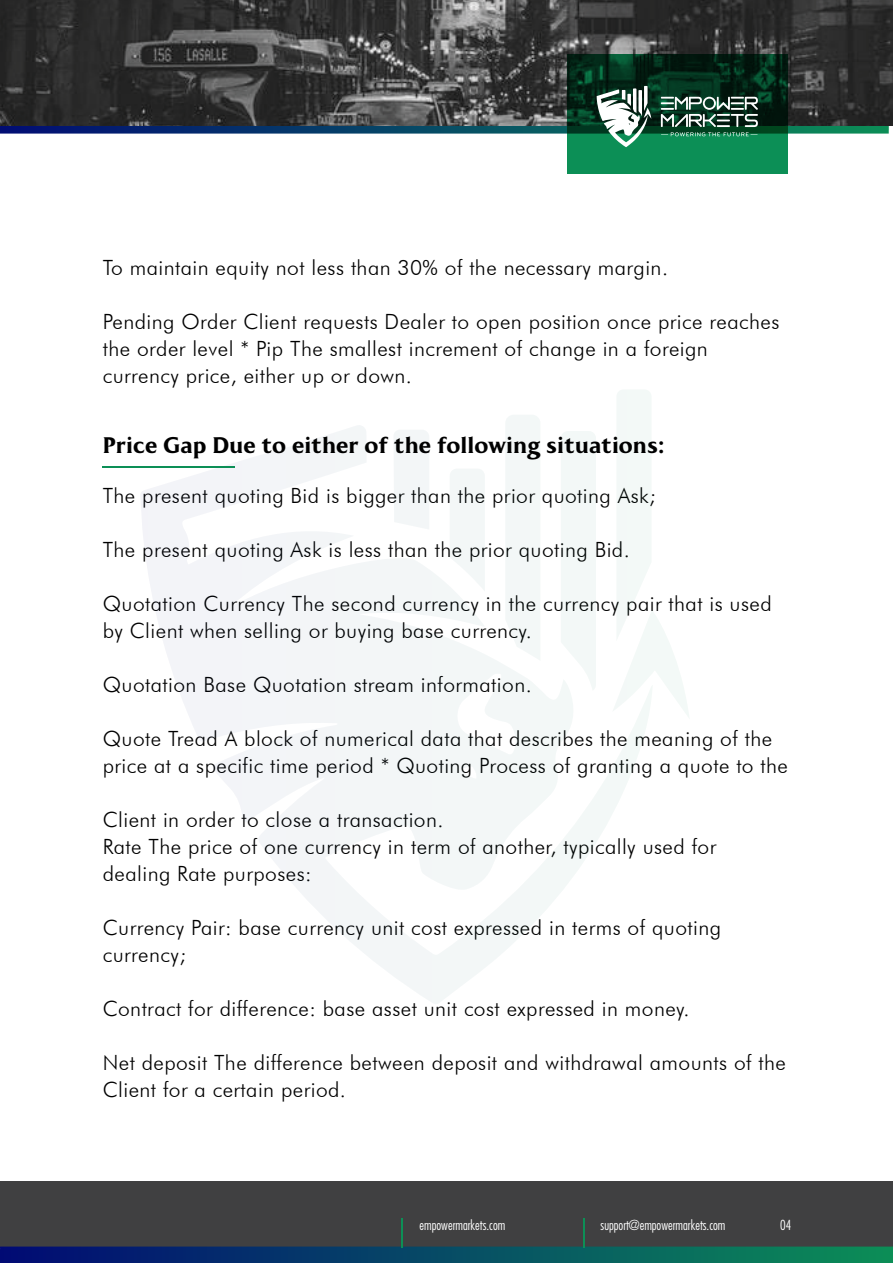
<style>
.page{position:relative;width:893px;height:1263px;background:#fff}
.page>*{position:absolute;margin:0;border:0;box-sizing:border-box;transform-origin:0 0}
.t1{font:22.5px "MADE Kenfolg";color:#000}
.t2{font:300 21px/27px "Futura BT";letter-spacing:.02em;color:#000}
.t3{font:300 condensed 13.5px "Futura";color:#fff}
</style>
<div class="page">
<svg style="left:141px;top:425px;width:506px;height:579px"></svg>
<div style="left:393px;top:430px;width:36px;height:100px;background:#f3f6f7"></div>
<svg style="left:450px;top:468px;width:35px;height:124px"></svg>
<div style="left:505px;top:415px;width:35px;height:246px;background:#f3f7f7"></div>
<svg style="left:561px;top:431px;width:35px;height:260px"></svg>
<svg style="left:612px;top:390px;width:77px;height:330px"></svg>
<div style="left:0;top:1181px;width:893px;height:66px;background:#404041"></div>
<hr style="left:103px;top:466px;width:132px;height:2px;background:#0c8f56">
<svg style="left:0;top:1218px;width:893px;height:45px"></svg>
<hr style="left:583px;top:1218px;width:2px;height:29px;background:#0c8f56">
<img style="left:0;top:0;width:893px;height:126px">
<svg style="left:567px;top:54px;width:221px;height:120px;background:#075835"></svg>
<svg style="left:0;top:86px;width:889px;height:61px"></svg>
<p class="t2" style="left:103px;top:254px;width:567px">To maintain equity not less than 30% of the necessary margin.</p>
<p class="t2" style="left:103px;top:308px;width:678px">Pending Order Client requests Dealer to open position once price reaches the order level * Pip The smallest increment of change in a foreign currency price, either up or down.</p>
<p class="t1" style="left:103px;top:432px;width:563px">Price Gap Due to either of the following situations:</p>
<p class="t2" style="left:103px;top:482px;width:554px">The present quoting Bid is bigger than the prior quoting Ask;</p>
<p class="t2" style="left:103px;top:536px;width:529px">The present quoting Ask is less than the prior quoting Bid.</p>
<p class="t2" style="left:103px;top:590px;width:670px">Quotation Currency The second currency in the currency pair that is used by Client when selling or buying base currency.</p>
<p class="t2" style="left:103px;top:671px;width:430px">Quotation Base Quotation stream information.</p>
<p class="t2" style="left:103px;top:725px;width:687px">Quote Tread A block of numerical data that describes the meaning of the price at a specific time period * Quoting Process of granting a quote to the</p>
<p class="t2" style="left:103px;top:806px;width:615px">Client in order to close a transaction.<br>Rate The price of one currency in term of another, typically used for dealing Rate purposes:</p>
<p class="t2" style="left:103px;top:914px;width:620px">Currency Pair: base currency unit cost expressed in terms of quoting currency;</p>
<p class="t2" style="left:103px;top:995px;width:588px">Contract for difference: base asset unit cost expressed in money.</p>
<p class="t2" style="left:103px;top:1049px;width:685px">Net deposit The difference between deposit and withdrawal amounts of the<br>Client for a certain period.</p>
<p class="t3" style="left:420px;top:1216px;width:87px">empowermarkets.com</p>
<p class="t3" style="left:601px;top:1216px;width:126px">support@empowermarkets.com</p>
<p class="t3" style="left:780px;top:1216px;width:13px">04</p>
</div>
